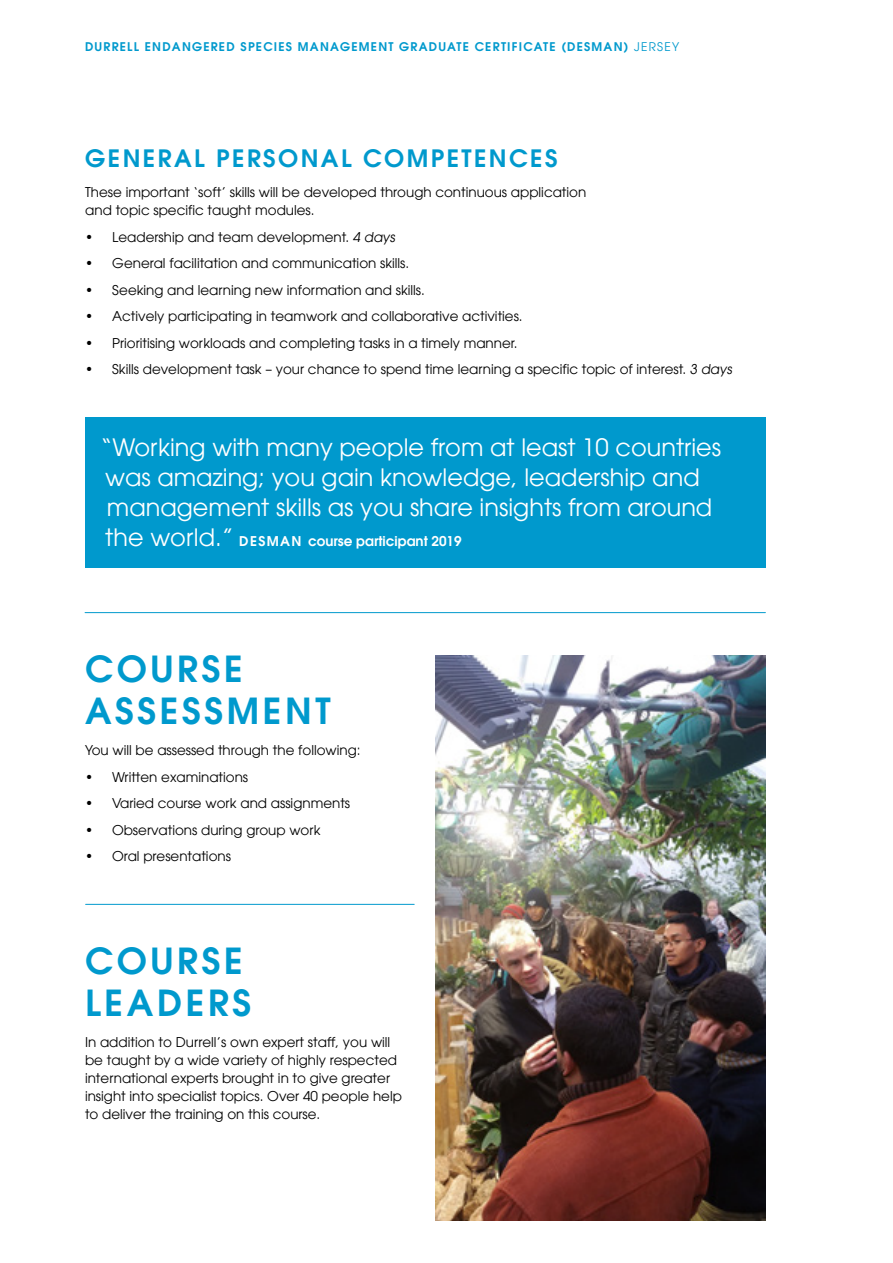
<style>
.page{position:relative;width:893px;height:1263px;background:#fff}
.page>*{position:absolute;margin:0;border:0;box-sizing:border-box;transform-origin:0 0}
.t1{font:36px/42px "Avant Garde Gothic ITCW01 Dm";letter-spacing:.1em;color:#0099cd}
.t2{font:24px/30px "Avant Garde Gothic ITCW01 Bk";color:#fff}
.t3{font:24px "Avant Garde Gothic ITCW01 Dm";letter-spacing:.1em;color:#0099cd}
.t4{font:13.5px/18px "Avant Garde Gothic ITCW01 Bk";color:#000}
.t5{font:13.5px "Avant Garde Gothic ITCW01 Dm";color:#fff}
.t6{font:12px "Avant Garde Gothic ITCW01 Dm";letter-spacing:.1em;color:#0099cd}
.s1{font-family:"Avant Garde Gothic ITCW01 Bk"}
.s2{font-family:"Avant Garde Gothic ITCW01 Bk";font-size:24px}
</style>
<div class="page">
<img style="left:436px;top:655px;width:329px;height:565px">
<div style="left:85px;top:417px;width:680px;height:150px;background:#0099cd"></div>
<hr style="left:85px;top:612px;width:680px;height:1px;background:#0099cd">
<hr style="left:86px;top:904px;width:328px;height:1px;background:#0099cd">
<p class="t6" style="left:85px;top:39px;width:596px">DURRELL ENDANGERED SPECIES MANAGEMENT GRADUATE CERTIFICATE (DESMAN) <span class="s1">JERSEY</span></p>
<h2 class="t3" style="left:85px;top:142px;width:474px">GENERAL PERSONAL COMPETENCES</h2>
<p class="t4" style="left:85px;top:183px;width:503px">These important ‘soft’ skills will be developed through continuous application and topic specific taught modules.</p>
<p class="t4" style="left:85px;top:228px;width:313px">• Leadership and team development. 4 days</p>
<p class="t4" style="left:85px;top:254px;width:326px">• General facilitation and communication skills.</p>
<p class="t4" style="left:85px;top:281px;width:341px">• Seeking and learning new information and skills.</p>
<p class="t4" style="left:85px;top:307px;width:439px">• Actively participating in teamwork and collaborative activities.</p>
<p class="t4" style="left:85px;top:334px;width:434px">• Prioritising workloads and completing tasks in a timely manner.</p>
<p class="t4" style="left:85px;top:360px;width:650px">• Skills development task – your chance to spend time learning a specific topic of interest. 3 days</p>
<h2 class="t2" style="left:101px;top:432px;width:622px">“Working with many people from at least 10 countries was amazing; you gain knowledge, leadership and management skills as you share insights from around</h2>
<p class="t5" style="left:105px;top:532px;width:358px"><span class="s2">the world.”</span> DESMAN course participant 2019</p>
<h1 class="t1" style="left:85px;top:647px;width:247px">COURSE<br>ASSESSMENT</h1>
<p class="t4" style="left:85px;top:741px;width:277px">You will be assessed through the following:</p>
<p class="t4" style="left:85px;top:768px;width:165px">• Written examinations</p>
<p class="t4" style="left:85px;top:794px;width:267px">• Varied course work and assignments</p>
<p class="t4" style="left:85px;top:821px;width:237px">• Observations during group work</p>
<p class="t4" style="left:85px;top:847px;width:147px">• Oral presentations</p>
<h1 class="t1" style="left:85px;top:939px;width:168px">COURSE<br>LEADERS</h1>
<p class="t4" style="left:85px;top:1033px;width:318px">In addition to Durrell’s own expert staff, you will be taught by a wide variety of highly respected international experts brought in to give greater insight into specialist topics. Over 40 people help to deliver the training on this course.</p>
</div>
